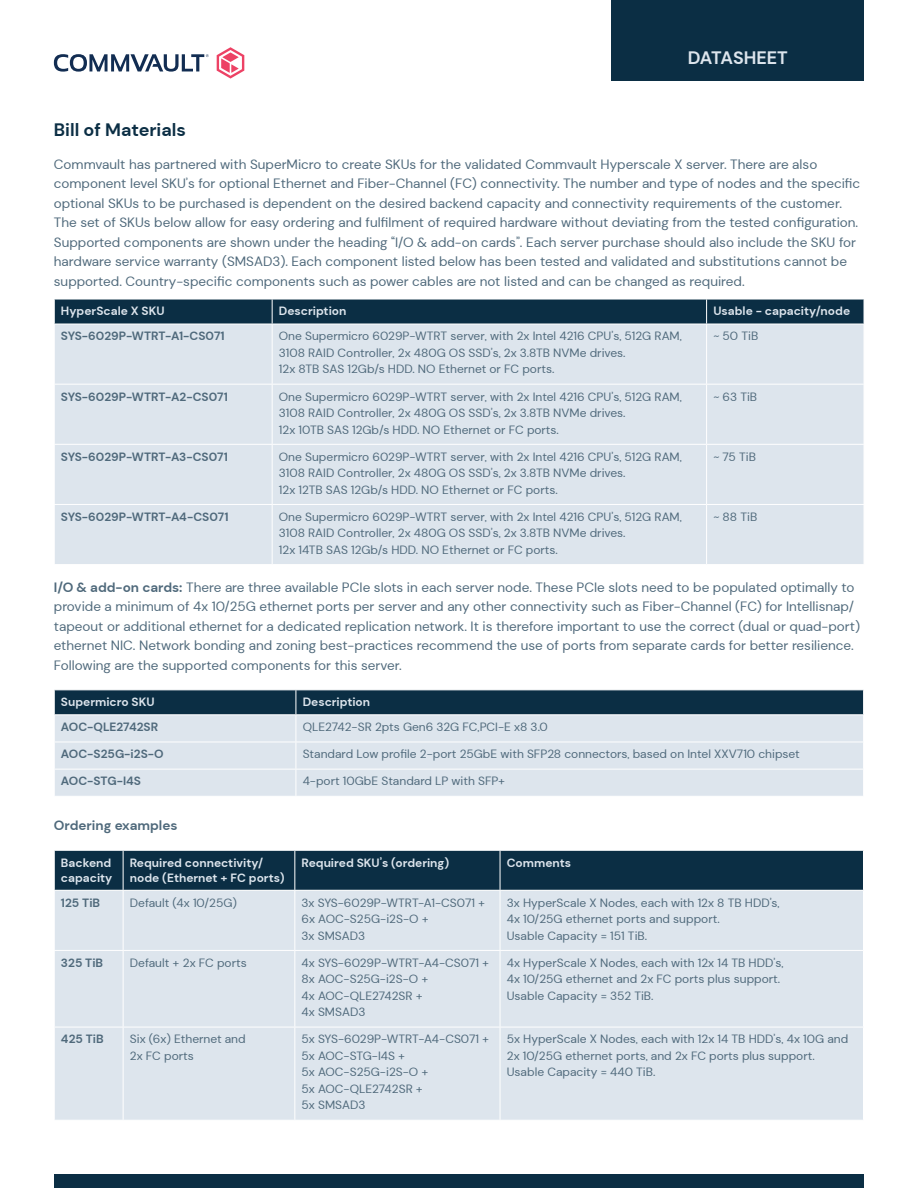
<style>
.page{position:relative;width:918px;height:1188px;background:#fff}
.page>*{position:absolute;margin:0;border:0;box-sizing:border-box;transform-origin:0 0}
.t1{font:700 18px "DM Sans";color:#0b2e44}
.t2{font:700 18px "DM Sans";color:#dde5ed}
.t3{font:13.5px/19.5px "DM Sans";color:#4f697b}
.t4{font:700 13.5px "DM Sans";color:#4f697b}
.t5{font:12px/16.5px "DM Sans";color:#4f697b}
.t6{font:700 12px/15px "DM Sans";color:#dde5ed}
.t7{font:700 12px "DM Sans";color:#4f697b}
.s1{font-weight:700}
</style>
<div class="page">
<div style="left:54px;top:1174px;width:810px;height:14px;background:#0b2e44"></div>
<div style="left:612px;top:0;width:252px;height:81px;background:#0b2e44"></div>
<svg style="left:54px;top:54px;width:155px;height:18px"></svg>
<svg style="left:217px;top:47px;width:27px;height:32px"></svg>
<div style="left:55px;top:325px;width:809px;height:239px;background:#dde5ed"></div>
<hr style="left:272px;top:324px;width:1px;height:60px;background:#fff">
<hr style="left:706px;top:324px;width:1px;height:60px;background:#fff">
<hr style="left:54px;top:384px;width:218px;height:1px;background:#fff">
<hr style="left:272px;top:384px;width:435px;height:1px;background:#fff">
<hr style="left:272px;top:385px;width:1px;height:59px;background:#fff">
<hr style="left:707px;top:384px;width:157px;height:1px;background:#fff">
<hr style="left:706px;top:385px;width:1px;height:59px;background:#fff">
<hr style="left:54px;top:444px;width:218px;height:1px;background:#fff">
<hr style="left:272px;top:444px;width:435px;height:1px;background:#fff">
<hr style="left:272px;top:445px;width:1px;height:59px;background:#fff">
<hr style="left:707px;top:444px;width:157px;height:1px;background:#fff">
<hr style="left:706px;top:445px;width:1px;height:59px;background:#fff">
<svg style="left:54px;top:299px;width:810px;height:25px;background:#16374c"></svg>
<hr style="left:54px;top:504px;width:218px;height:1px;background:#fff">
<hr style="left:272px;top:504px;width:435px;height:1px;background:#fff">
<hr style="left:272px;top:505px;width:1px;height:59px;background:#fff">
<hr style="left:707px;top:504px;width:157px;height:1px;background:#fff">
<hr style="left:706px;top:505px;width:1px;height:59px;background:#fff">
<svg style="left:54px;top:690px;width:810px;height:106px;background:#aebcc7"></svg>
<hr style="left:54px;top:714px;width:242px;height:1px;background:#fff">
<hr style="left:296px;top:714px;width:568px;height:1px;background:#fff">
<div style="left:55px;top:851px;width:808px;height:39px;background:#0b2e44"></div>
<div style="left:55px;top:891px;width:808px;height:229px;background:#dde5ed"></div>
<hr style="left:123px;top:891px;width:1px;height:59px;background:#fff">
<hr style="left:294px;top:891px;width:1px;height:59px;background:#fff">
<hr style="left:500px;top:891px;width:1px;height:59px;background:#fff">
<hr style="left:54px;top:950px;width:69px;height:1px;background:#fff">
<hr style="left:123px;top:950px;width:172px;height:1px;background:#fff">
<hr style="left:123px;top:951px;width:1px;height:76px;background:#fff">
<hr style="left:295px;top:950px;width:205px;height:1px;background:#fff">
<hr style="left:294px;top:951px;width:1px;height:76px;background:#fff">
<hr style="left:500px;top:950px;width:364px;height:1px;background:#fff">
<hr style="left:500px;top:951px;width:1px;height:76px;background:#fff">
<hr style="left:54px;top:1027px;width:69px;height:1px;background:#fff">
<hr style="left:123px;top:1027px;width:172px;height:1px;background:#fff">
<hr style="left:123px;top:1027px;width:1px;height:93px;background:#fff">
<hr style="left:295px;top:1027px;width:205px;height:1px;background:#fff">
<hr style="left:294px;top:1027px;width:1px;height:93px;background:#fff">
<hr style="left:500px;top:1027px;width:364px;height:1px;background:#fff">
<hr style="left:500px;top:1027px;width:1px;height:93px;background:#fff">
<hr style="left:123px;top:851px;width:1px;height:39px;background:#fff">
<hr style="left:294px;top:851px;width:1px;height:39px;background:#fff">
<hr style="left:500px;top:851px;width:1px;height:39px;background:#fff">
<h1 class="t2" style="left:688px;top:46px;width:102px">DATASHEET</h1>
<h1 class="t1" style="left:54px;top:118px;width:134px">Bill of Materials</h1>
<p class="t3" style="left:54px;top:154px;width:808px">Commvault has partnered with SuperMicro to create SKUs for the validated Commvault Hyperscale X server. There are also component level SKU’s for optional Ethernet and Fiber-Channel (FC) connectivity. The number and type of nodes and the specific optional SKUs to be purchased is dependent on the desired backend capacity and connectivity requirements of the customer.<br>The set of SKUs below allow for easy ordering and fulfilment of required hardware without deviating from the tested configuration.<br>Supported components are shown under the heading “I/O &amp; add-on cards”. Each server purchase should also include the SKU for hardware service warranty (SMSAD3). Each component listed below has been tested and validated and substitutions cannot be supported. Country-specific components such as power cables are not listed and can be changed as required.</p>
<p class="t6" style="left:61px;top:304px;width:105px">HyperScale X SKU</p>
<p class="t6" style="left:279px;top:304px;width:69px">Description</p>
<p class="t6" style="left:713px;top:304px;width:138px">Usable - capacity/node</p>
<p class="t7" style="left:61px;top:329px;width:165px">SYS-6029P-WTRT-A1-CS071</p>
<p class="t5" style="left:279px;top:328px;width:404px">One Supermicro 6029P-WTRT server, with 2x Intel 4216 CPU’s, 512G RAM,<br>3108 RAID Controller, 2x 480G OS SSD’s, 2x 3.8TB NVMe drives.<br>12x 8TB SAS 12Gb/s HDD. NO Ethernet or FC ports.</p>
<p class="t5" style="left:713px;top:328px;width:46px">~ 50 TiB</p>
<p class="t7" style="left:61px;top:389px;width:168px">SYS-6029P-WTRT-A2-CS071</p>
<p class="t5" style="left:279px;top:388px;width:404px">One Supermicro 6029P-WTRT server, with 2x Intel 4216 CPU’s, 512G RAM,<br>3108 RAID Controller, 2x 480G OS SSD’s, 2x 3.8TB NVMe drives.<br>12x 10TB SAS 12Gb/s HDD. NO Ethernet or FC ports.</p>
<p class="t5" style="left:713px;top:388px;width:45px">~ 63 TiB</p>
<p class="t7" style="left:61px;top:449px;width:168px">SYS-6029P-WTRT-A3-CS071</p>
<p class="t5" style="left:279px;top:448px;width:404px">One Supermicro 6029P-WTRT server, with 2x Intel 4216 CPU’s, 512G RAM,<br>3108 RAID Controller, 2x 480G OS SSD’s, 2x 3.8TB NVMe drives.<br>12x 12TB SAS 12Gb/s HDD. NO Ethernet or FC ports.</p>
<p class="t5" style="left:713px;top:448px;width:44px">~ 75 TiB</p>
<p class="t7" style="left:61px;top:509px;width:169px">SYS-6029P-WTRT-A4-CS071</p>
<p class="t5" style="left:279px;top:508px;width:404px">One Supermicro 6029P-WTRT server, with 2x Intel 4216 CPU’s, 512G RAM,<br>3108 RAID Controller, 2x 480G OS SSD’s, 2x 3.8TB NVMe drives.<br>12x 14TB SAS 12Gb/s HDD. NO Ethernet or FC ports.</p>
<p class="t5" style="left:713px;top:508px;width:45px">~ 88 TiB</p>
<p class="t3" style="left:54px;top:577px;width:808px"><span class="s1">I/O &amp; add-on cards:</span> There are three available PCIe slots in each server node. These PCIe slots need to be populated optimally to provide a minimum of 4x 10/25G ethernet ports per server and any other connectivity such as Fiber-Channel (FC) for Intellisnap/ tapeout or additional ethernet for a dedicated replication network. It is therefore important to use the correct (dual or quad-port) ethernet NIC. Network bonding and zoning best-practices recommend the use of ports from separate cards for better resilience.<br>Following are the supported components for this server.</p>
<p class="t6" style="left:61px;top:694px;width:95px">Supermicro SKU</p>
<p class="t6" style="left:303px;top:694px;width:69px">Description</p>
<p class="t7" style="left:61px;top:719px;width:99px">AOC-QLE2742SR</p>
<p class="t5" style="left:303px;top:719px;width:247px">QLE2742-SR 2pts Gen6 32G FC,PCI-E x8 3.0</p>
<p class="t7" style="left:61px;top:747px;width:104px">AOC-S25G-i2S-O</p>
<p class="t5" style="left:303px;top:746px;width:499px">Standard Low profile 2-port 25GbE with SFP28 connectors, based on Intel XXV710 chipset</p>
<p class="t7" style="left:61px;top:774px;width:82px">AOC-STG-I4S</p>
<p class="t5" style="left:303px;top:773px;width:204px">4-port 10GbE Standard LP with SFP+</p>
<p class="t4" style="left:54px;top:817px;width:125px">Ordering examples</p>
<p class="t6" style="left:61px;top:855px;width:53px">Backend capacity</p>
<p class="t6" style="left:130px;top:855px;width:156px">Required connectivity/ node (Ethernet + FC ports)</p>
<p class="t6" style="left:302px;top:855px;width:149px">Required SKU’s (ordering)</p>
<p class="t6" style="left:507px;top:855px;width:66px">Comments</p>
<p class="t7" style="left:61px;top:895px;width:41px">125 TiB</p>
<p class="t5" style="left:130px;top:894px;width:109px">Default (4x 10/25G)</p>
<p class="t5" style="left:302px;top:894px;width:185px">3x SYS-6029P-WTRT-A1-CS071 +<br>6x AOC-S25G-i2S-O +<br>3x SMSAD3</p>
<p class="t5" style="left:507px;top:894px;width:274px">3x HyperScale X Nodes, each with 12x 8 TB HDD’s,<br>4x 10/25G ethernet ports and support.<br>Usable Capacity = 151 TiB.</p>
<p class="t7" style="left:61px;top:955px;width:44px">325 TiB</p>
<p class="t5" style="left:130px;top:954px;width:118px">Default + 2x FC ports</p>
<p class="t5" style="left:302px;top:954px;width:189px">4x SYS-6029P-WTRT-A4-CS071 +<br>8x AOC-S25G-i2S-O +<br>4x AOC-QLE2742SR +<br>4x SMSAD3</p>
<p class="t5" style="left:507px;top:954px;width:278px">4x HyperScale X Nodes, each with 12x 14 TB HDD’s,<br>4x 10/25G ethernet and 2x FC ports plus support.<br>Usable Capacity = 352 TiB.</p>
<p class="t7" style="left:61px;top:1032px;width:44px">425 TiB</p>
<p class="t5" style="left:130px;top:1031px;width:117px">Six (6x) Ethernet and<br>2x FC ports</p>
<p class="t5" style="left:302px;top:1031px;width:189px">5x SYS-6029P-WTRT-A4-CS071 +<br>5x AOC-STG-I4S +<br>5x AOC-S25G-i2S-O +<br>5x AOC-QLE2742SR +<br>5x SMSAD3</p>
<p class="t5" style="left:507px;top:1031px;width:343px">5x HyperScale X Nodes, each with 12x 14 TB HDD’s, 4x 10G and<br>2x 10/25G ethernet ports, and 2x FC ports plus support.<br>Usable Capacity = 440 TiB.</p>
</div>
